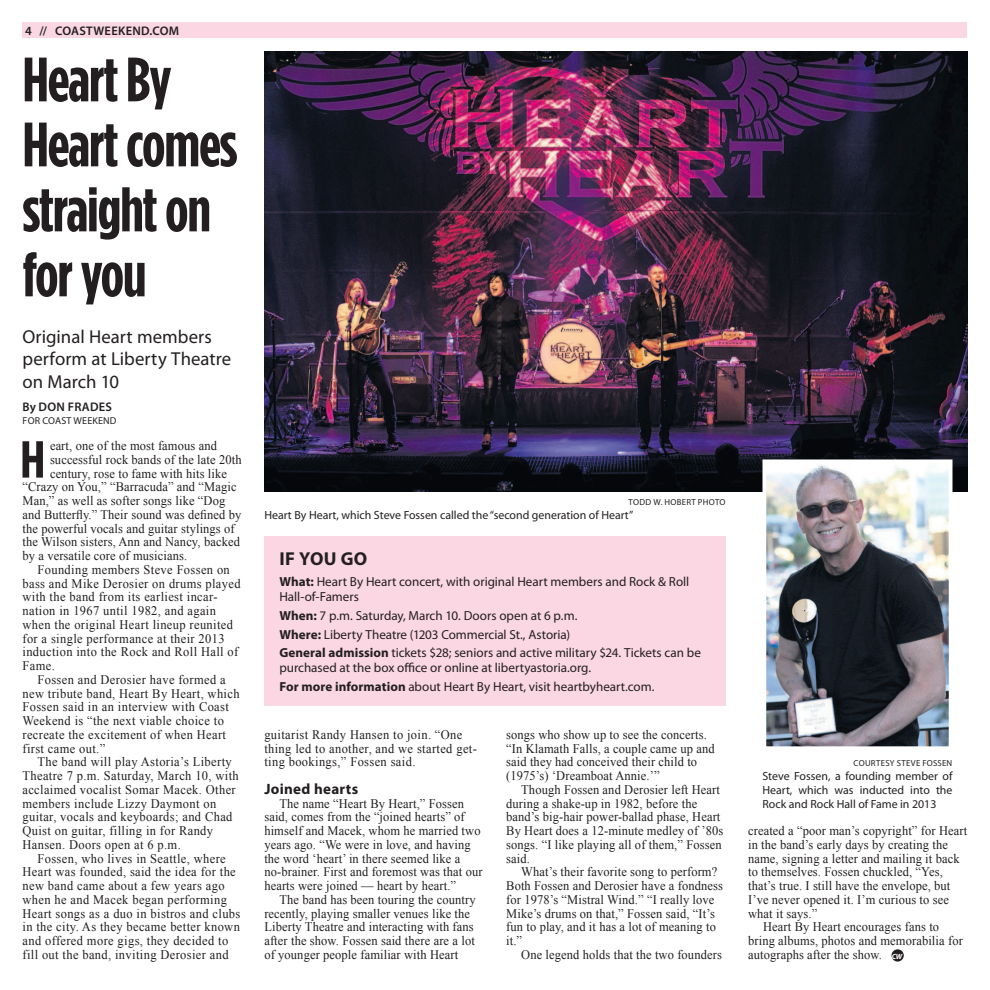
<style>
.page{position:relative;width:990px;height:990px;background:#fff}
.page>*{position:absolute;margin:0;border:0;box-sizing:border-box;transform-origin:0 0}
.t1{font:700 62.5px/65px "Gotham Condensed";letter-spacing:-.02em;color:#231f20}
.t2{font:700 condensed 53.88px "Myriad Pro";color:#231f20;scale:.95 1}
.t3{font:18.75px/22.5px "Myriad Pro";color:#231f20}
.t4{font:700 18.75px "Myriad Pro";letter-spacing:.02em;color:#231f20}
.t5{font:700 15px "Myriad Pro";letter-spacing:.02em;color:#231f20}
.t6{font:13.12px/13.8px "Times New Roman";letter-spacing:.01em;color:#231f20;scale:.95 1}
.t7{font:13.12px/13.8px "Times New Roman";letter-spacing:.03em;color:#231f20;scale:.95 1}
.t8{font:13.12px/18.8px "Myriad Pro";letter-spacing:-.005em;color:#231f20}
.t9{font:600 12.5px "Myriad Pro";letter-spacing:.02em;color:#231f20}
.t10{font:11.88px/13.8px "Myriad Pro";color:#231f20;text-align:justify}
.t11{font:10px "Myriad Pro";letter-spacing:.02em;color:#231f20}
.t12{font:8.75px "Myriad Pro";letter-spacing:.035em;color:#231f20}
.t13{font:italic 700 7.5px "Myriad Pro";color:#fff}
.s1{font-weight:700}
</style>
<div class="page">
<img style="left:264px;top:51px;width:704px;height:440px">
<div style="left:23px;top:23px;width:945px;height:15px;background:#fad7e2"></div>
<div style="left:264px;top:536px;width:462px;height:170px;background:#fad7e2"></div>
<img style="left:768px;top:464px;width:180px;height:281px">
<div style="left:763px;top:459px;width:190px;height:291px;border:4px solid #fff"></div>
<svg style="left:891px;top:949px;width:13px;height:13px"></svg>
<p class="t9" style="left:25px;top:26px;width:156px">4 // COASTWEEKEND.COM</p>
<h1 class="t1" style="left:22px;top:50px;width:216px">Heart By<br>Heart comes straight on for you</h1>
<h3 class="t3" style="left:22px;top:327px;width:210px">Original Heart members perform at Liberty Theatre on March 10</h3>
<p class="t9" style="left:22px;top:402px;width:91px">By DON FRADES</p>
<p class="t11" style="left:23px;top:416px;width:96px">FOR COAST WEEKEND</p>
<h2 class="t2" style="left:20px;top:427px;width:29px">H</h2>
<p class="t6" style="left:50px;top:440px;width:177px">eart, one of the most famous and</p>
<p class="t6" style="left:50px;top:454px;width:203px">successful rock bands of the late 20th</p>
<p class="t6" style="left:50px;top:468px;width:188px">century, rose to fame with hits like</p>
<p class="t6" style="left:22px;top:481px;width:227px">“Crazy on You,” “Barracuda” and “Magic</p>
<p class="t6" style="left:22px;top:495px;width:215px">Man,” as well as softer songs like “Dog</p>
<p class="t6" style="left:22px;top:507px;width:232px">and Butterfly.” Their sound was defined by</p>
<p class="t6" style="left:22px;top:523px;width:225px">the powerful vocals and guitar stylings of</p>
<p class="t6" style="left:22px;top:536px;width:230px">the Wilson sisters, Ann and Nancy, backed</p>
<p class="t6" style="left:22px;top:549px;width:175px">by a versatile core of musicians.</p>
<p class="t7" style="left:38px;top:564px;width:204px">Founding members Steve Fossen on</p>
<p class="t7" style="left:22px;top:578px;width:231px">bass and Mike Derosier on drums played</p>
<p class="t7" style="left:22px;top:591px;width:207px">with the band from its earliest incar-</p>
<p class="t7" style="left:22px;top:605px;width:205px">nation in 1967 until 1982, and again</p>
<p class="t7" style="left:22px;top:619px;width:223px">when the original Heart lineup reunited</p>
<p class="t7" style="left:22px;top:633px;width:214px">for a single performance at their 2013</p>
<p class="t7" style="left:22px;top:646px;width:229px">induction into the Rock and Roll Hall of</p>
<p class="t6" style="left:22px;top:659px;width:36px">Fame.</p>
<p class="t7" style="left:38px;top:674px;width:200px">Fossen and Derosier have formed a</p>
<p class="t7" style="left:22px;top:688px;width:230px">new tribute band, Heart By Heart, which</p>
<p class="t7" style="left:22px;top:701px;width:219px">Fossen said in an interview with Coast</p>
<p class="t7" style="left:22px;top:715px;width:214px">Weekend is “the next viable choice to</p>
<p class="t7" style="left:22px;top:729px;width:216px">recreate the excitement of when Heart</p>
<p class="t7" style="left:22px;top:741px;width:89px">first came out.”</p>
<p class="t7" style="left:38px;top:755px;width:206px">The band will play Astoria’s Liberty</p>
<p class="t7" style="left:22px;top:769px;width:229px">Theatre 7 p.m. Saturday, March 10, with</p>
<p class="t7" style="left:22px;top:782px;width:226px">acclaimed vocalist Somar Macek. Other</p>
<p class="t7" style="left:22px;top:796px;width:205px">members include Lizzy Daymont on</p>
<p class="t7" style="left:22px;top:811px;width:223px">guitar, vocals and keyboards; and Chad</p>
<p class="t7" style="left:22px;top:825px;width:202px">Quist on guitar, filling in for Randy</p>
<p class="t7" style="left:22px;top:837px;width:168px">Hansen. Doors open at 6 p.m.</p>
<p class="t7" style="left:38px;top:853px;width:200px">Fossen, who lives in Seattle, where</p>
<p class="t7" style="left:22px;top:866px;width:226px">Heart was founded, said the idea for the</p>
<p class="t7" style="left:22px;top:880px;width:214px">new band came about a few years ago</p>
<p class="t7" style="left:22px;top:894px;width:217px">when he and Macek began performing</p>
<p class="t7" style="left:22px;top:908px;width:231px">Heart songs as a duo in bistros and clubs</p>
<p class="t7" style="left:22px;top:920px;width:230px">in the city. As they became better known</p>
<p class="t7" style="left:22px;top:935px;width:218px">and offered more gigs, they decided to</p>
<p class="t7" style="left:22px;top:949px;width:218px">fill out the band, inviting Derosier and</p>
<p class="t12" style="left:629px;top:499px;width:98px">TODD W. HOBERT PHOTO</p>
<p class="t10" style="left:264px;top:509px;width:370px">Heart By Heart, which Steve Fossen called the “second generation of Heart”</p>
<h3 class="t4" style="left:280px;top:548px;width:89px">IF YOU GO</h3>
<p class="t8" style="left:279px;top:575px;width:411px;line-height:15px"><span class="s1">What:</span> Heart By Heart concert, with original Heart members and Rock &amp; Roll<br>Hall-of-Famers</p>
<p class="t8" style="left:279px;top:607px;width:423px"><span class="s1">When:</span> 7 p.m. Saturday, March 10. Doors open at 6 p.m.<br><span class="s1">Where:</span> Liberty Theatre (1203 Commercial St., Astoria)<br><span class="s1">General admission</span> tickets $28; seniors and active military $24. Tickets can be</p>
<p class="t8" style="left:279px;top:660px;width:377px">purchased at the box office or online at libertyastoria.org.<br><span class="s1">For more information</span> about Heart By Heart, visit heartbyheart.com.</p>
<p class="t7" style="left:264px;top:727px;width:225px">guitarist Randy Hansen to join. “One thing led to another, and we started get&shy;ting bookings,” Fossen said.</p>
<p class="t5" style="left:264px;top:780px;width:95px">Joined hearts</p>
<p class="t6" style="left:264px;top:796px;width:231px;text-indent:15px">The name “Heart By Heart,” Fossen said, comes from the “joined hearts” of himself and Macek, whom he married two years ago. “We were in love, and having the word ‘heart’ in there seemed like a no-brainer. First and foremost was that our hearts were joined — heart by heart.”</p>
<p class="t6" style="left:264px;top:892px;width:224px;text-indent:15px">The band has been touring the country recently, playing smaller venues like the Liberty Theatre and interacting with fans after the show. Fossen said there are a lot of younger people familiar with Heart</p>
<p class="t6" style="left:506px;top:727px;width:221px">songs who show up to see the concerts. “In Klamath Falls, a couple came up and said they had conceived their child to (1975’s) ‘Dreamboat Annie.’”</p>
<p class="t6" style="left:506px;top:782px;width:230px;text-indent:15px">Though Fossen and Derosier left Heart during a shake-up in 1982, before the band’s big-hair power-ballad phase, Heart By Heart does a 12-minute medley of ’80s songs. “I like playing all of them,” Fossen said.</p>
<p class="t6" style="left:506px;top:865px;width:230px;text-indent:15px">What’s their favorite song to perform?<br>Both Fossen and Derosier have a fondness for 1978’s “Mistral Wind.” “I really love Mike’s drums on that,” Fossen said, “It’s fun to play, and it has a lot of meaning to it.”</p>
<p class="t6" style="left:521px;top:948px;width:213px">One legend holds that the two founders</p>
<p class="t12" style="left:854px;top:760px;width:100px">COURTESY STEVE FOSSEN</p>
<p class="t10" style="left:762px;top:770px;width:192px">Steve Fossen, a founding member of Heart, which was inducted into the Rock and Rock Hall of Fame in 2013</p>
<p class="t6" style="left:748px;top:824px;width:232px">created a “poor man’s copyright” for Heart</p>
<p class="t6" style="left:748px;top:837px;width:212px">in the band’s early days by creating the</p>
<p class="t6" style="left:748px;top:853px;width:224px">name, signing a letter and mailing it back</p>
<p class="t6" style="left:748px;top:865px;width:206px">to themselves. Fossen chuckled, “Yes,</p>
<p class="t6" style="left:748px;top:879px;width:214px">that’s true. I still have the envelope, but</p>
<p class="t6" style="left:748px;top:892px;width:213px">I’ve never opened it. I’m curious to see</p>
<p class="t6" style="left:748px;top:906px;width:74px">what it says.”</p>
<p class="t6" style="left:763px;top:921px;width:187px">Heart By Heart encourages fans to</p>
<p class="t6" style="left:748px;top:935px;width:228px">bring albums, photos and memorabilia for</p>
<p class="t6" style="left:748px;top:947px;width:142px">autographs after the show.</p>
<p class="t13" style="left:892px;top:952px;width:12px">CW</p>
</div>
